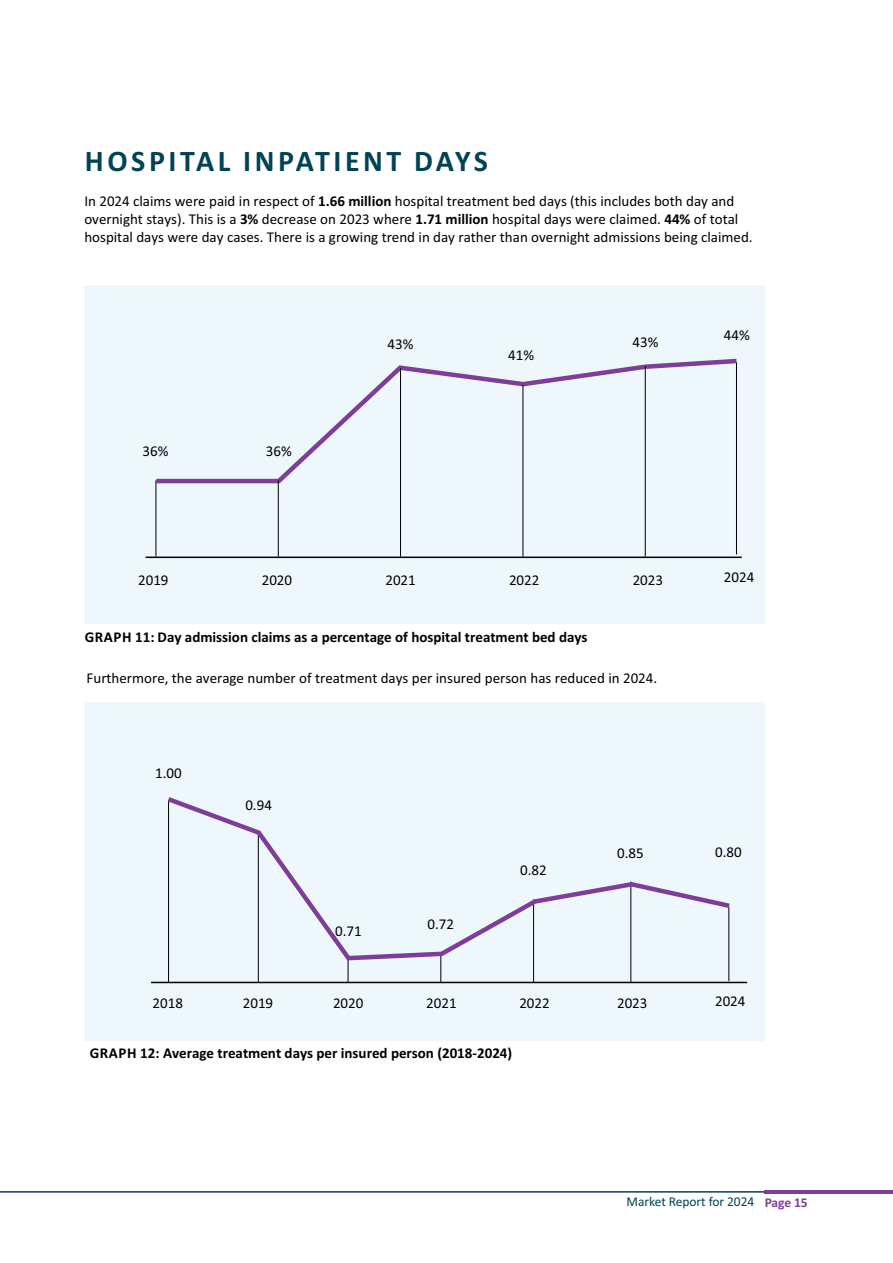
<style>
.page{position:relative;width:893px;height:1263px;background:#fff}
.page>*{position:absolute;margin:0;border:0;box-sizing:border-box;transform-origin:0 0}
.t1{font:700 30px "Calibri";letter-spacing:.12em;color:#004356}
.t2{font:15px/18px "Calibri";color:#000}
.t3{font:700 15px "Calibri";color:#000}
.t4{font:13.5px "Calibri";letter-spacing:-.005em;color:#004356}
.s1{font-weight:700}
.s2{font-weight:700;color:#7e3e98}
</style>
<div class="page">
<div style="left:84px;top:285px;width:681px;height:338px;background:#eef7fb"></div>
<div style="left:84px;top:702px;width:681px;height:339px;background:#eef7fb"></div>
<hr style="left:146px;top:556px;width:596px;height:2px;background:#000">
<svg style="left:155px;top:358px;width:582px;height:128px"></svg>
<hr style="left:645px;top:366px;width:1px;height:190px;background:#000">
<hr style="left:523px;top:385px;width:1px;height:171px;background:#000">
<hr style="left:400px;top:368px;width:1px;height:188px;background:#000">
<hr style="left:278px;top:480px;width:1px;height:76px;background:#000">
<hr style="left:156px;top:480px;width:1px;height:76px;background:#000">
<hr style="left:151px;top:982px;width:596px;height:1px;background:#000">
<hr style="left:168px;top:800px;width:1px;height:182px;background:#000">
<hr style="left:258px;top:833px;width:1px;height:149px;background:#000">
<svg style="left:348px;top:963px;width:1px;height:19px"></svg>
<svg style="left:440px;top:963px;width:1px;height:19px"></svg>
<hr style="left:533px;top:899px;width:1px;height:83px;background:#000">
<hr style="left:630px;top:881px;width:1px;height:101px;background:#000">
<svg style="left:167px;top:797px;width:563px;height:166px"></svg>
<hr style="left:736px;top:362px;width:1px;height:192px;background:#000">
<hr style="left:728px;top:907px;width:1px;height:74px;background:#000">
<hr style="left:0;top:1191px;width:767px;height:1px;background:#004356">
<hr style="left:765px;top:1190px;width:128px;height:4px;background:#7e3e98">
<p class="t1" style="left:85px;top:151px;width:405px">HOSPITAL INPATIENT DAYS</p>
<p class="t2" style="left:84px;top:194px;width:670px">In 2024 claims were paid in respect of <span class="s1">1.66 million</span> hospital treatment bed days (this includes both day and overnight stays). This is a <span class="s1">3%</span> decrease on 2023 where <span class="s1">1.71 million</span> hospital days were claimed. <span class="s1">44%</span> of total hospital days were day cases. There is a growing trend in day rather than overnight admissions being claimed.</p>
<p class="t2" style="left:143px;top:444px;width:27px">36%</p>
<p class="t2" style="left:266px;top:444px;width:27px">36%</p>
<p class="t2" style="left:388px;top:336px;width:27px">43%</p>
<p class="t2" style="left:508px;top:347px;width:27px">41%</p>
<p class="t2" style="left:633px;top:334px;width:27px">43%</p>
<p class="t2" style="left:138px;top:572px;width:32px">2019</p>
<p class="t2" style="left:262px;top:572px;width:32px">2020</p>
<p class="t2" style="left:385px;top:572px;width:32px">2021</p>
<p class="t2" style="left:509px;top:572px;width:32px">2022</p>
<p class="t2" style="left:633px;top:572px;width:32px">2023</p>
<p class="t3" style="left:85px;top:631px;width:504px">GRAPH 11: Day admission claims as a percentage of hospital treatment bed days</p>
<p class="t2" style="left:87px;top:670px;width:572px">Furthermore, the average number of treatment days per insured person has reduced in 2024.</p>
<p class="t2" style="left:155px;top:765px;width:28px">1.00</p>
<p class="t2" style="left:245px;top:798px;width:28px">0.94</p>
<p class="t2" style="left:335px;top:923px;width:28px">0.71</p>
<p class="t2" style="left:427px;top:916px;width:28px">0.72</p>
<p class="t2" style="left:520px;top:862px;width:28px">0.82</p>
<p class="t2" style="left:617px;top:845px;width:28px">0.85</p>
<p class="t2" style="left:153px;top:995px;width:32px">2018</p>
<p class="t2" style="left:243px;top:995px;width:32px">2019</p>
<p class="t2" style="left:333px;top:995px;width:32px">2020</p>
<p class="t2" style="left:426px;top:995px;width:32px">2021</p>
<p class="t2" style="left:519px;top:995px;width:32px">2022</p>
<p class="t2" style="left:617px;top:995px;width:32px">2023</p>
<p class="t3" style="left:90px;top:1048px;width:424px">GRAPH 12: Average treatment days per insured person (2018-2024)</p>
<p class="t2" style="left:724px;top:327px;width:27px">44%</p>
<p class="t2" style="left:724px;top:570px;width:32px">2024</p>
<p class="t2" style="left:715px;top:844px;width:28px">0.80</p>
<p class="t2" style="left:715px;top:993px;width:32px">2024</p>
<p class="t4" style="left:627px;top:1197px;width:183px">Market Report for 2024 <span class="s2">Page 15</span></p>
</div>
